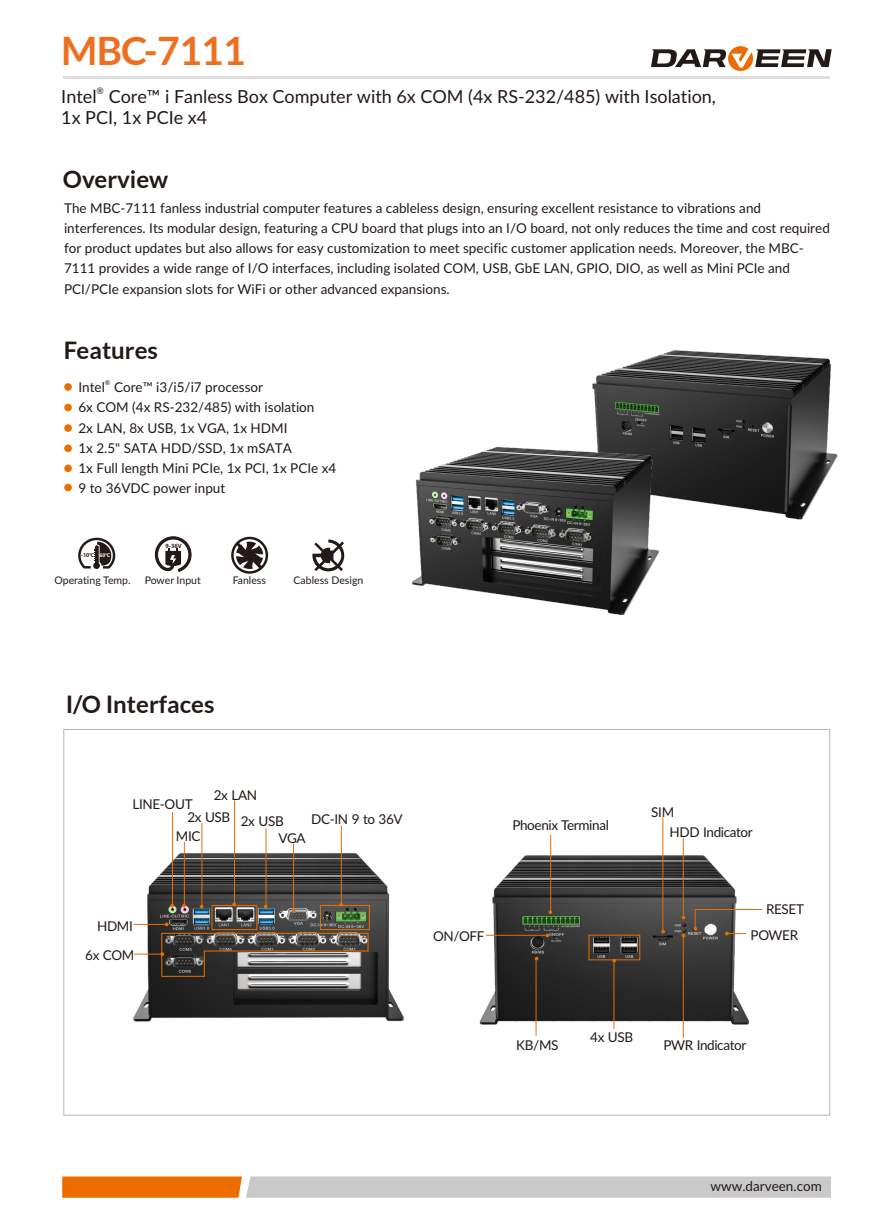
<style>
.page{position:relative;width:893px;height:1212px;background:#fff}
.page>*{position:absolute;margin:0;border:0;box-sizing:border-box;transform-origin:0 0}
.t1{font:700 39px "Lato";letter-spacing:-.02em;color:#ed7020}
.t2{font:700 24px "Lato";color:#231916}
.t3{font:18px/21.6px "Lato";color:#231916}
.t4{font:13.5px/20.2px "Lato";color:#231916}
.t5{font:13.5px "Lato";letter-spacing:-.025em;color:#231916}
.t6{font:10.5px "Lato";color:#231916}
.t7{font:9px "Lato";color:#231916}
.t8{font:6.75px "Lato";color:#231916}
.t9{font:700 5.55px "Microsoft Ya Hei";color:#231916}
.t10{font:700 5.1px "Microsoft Ya Hei";color:#231916}
.s1{font-size:4.8px;color:#fff}
</style>
<div class="page">
<img style="left:479px;top:819px;width:271px;height:219px">
<img style="left:133px;top:816px;width:271px;height:206px">
<img style="left:592px;top:350px;width:246px;height:170px">
<img style="left:411px;top:414px;width:311px;height:201px">
<hr style="left:63px;top:77px;width:767px;height:2px;background:#dcdddd">
<div style="left:64px;top:383px;width:8px;height:8px;background:#ed6c00;border-radius:50%"></div>
<div style="left:64px;top:404px;width:8px;height:7px;background:#ed6c00;border-radius:50%"></div>
<div style="left:64px;top:424px;width:8px;height:8px;background:#ed6c00;border-radius:50%"></div>
<div style="left:64px;top:444px;width:8px;height:8px;background:#ed6c00;border-radius:50%"></div>
<div style="left:64px;top:464px;width:8px;height:8px;background:#ed6c00;border-radius:50%"></div>
<svg style="left:62px;top:1176px;width:769px;height:22px;background:#d3b69f"></svg>
<svg style="left:651px;top:46px;width:181px;height:25px"></svg>
<svg style="left:78px;top:538px;width:37px;height:31px"></svg>
<div style="left:93px;top:562px;width:7px;height:7px;background:#231916;border-radius:50%"></div>
<svg style="left:154px;top:536px;width:38px;height:36px"></svg>
<svg style="left:231px;top:537px;width:37px;height:37px"></svg>
<svg style="left:312px;top:539px;width:33px;height:32px"></svg>
<hr style="left:172px;top:812px;width:1px;height:95px;background:#ed6c00">
<hr style="left:266px;top:828px;width:1px;height:80px;background:#ed6c00">
<hr style="left:234px;top:800px;width:1px;height:104px;background:#ed6c00">
<svg style="left:292px;top:909px;width:4px;height:4px"></svg>
<hr style="left:293px;top:843px;width:1px;height:69px;background:#ed6c00">
<hr style="left:184px;top:842px;width:1px;height:65px;background:#ed6c00">
<hr style="left:341px;top:826px;width:1px;height:78px;background:#ed6c00">
<hr style="left:683px;top:936px;width:1px;height:102px;background:#ed6c00">
<hr style="left:683px;top:838px;width:1px;height:79px;background:#ed6c00">
<svg style="left:693px;top:909px;width:70px;height:26px"></svg>
<hr style="left:662px;top:817px;width:1px;height:113px;background:#ed6c00">
<svg style="left:661px;top:930px;width:4px;height:3px"></svg>
<hr style="left:613px;top:962px;width:1px;height:67px;background:#ed6c00">
<hr style="left:486px;top:935px;width:62px;height:1px;background:#ed6c00">
<hr style="left:536px;top:959px;width:1px;height:77px;background:#ed6c00">
<div style="left:64px;top:484px;width:8px;height:7px;background:#ed6c00;border-radius:50%"></div>
<hr style="left:550px;top:834px;width:1px;height:79px;background:#ed6c00">
<svg style="left:548px;top:910px;width:4px;height:4px"></svg>
<svg style="left:134px;top:932px;width:235px;height:45px;background:#6c665f"></svg>
<div style="left:320px;top:905px;width:50px;height:25px;border:1px solid #ed6c00"></div>
<div style="left:212px;top:905px;width:45px;height:25px;border:1px solid #ed6c00"></div>
<hr style="left:201px;top:823px;width:1px;height:85px;background:#ed6c00">
<svg style="left:165px;top:922px;width:4px;height:4px"></svg>
<hr style="left:134px;top:924px;width:32px;height:1px;background:#ed6c00">
<h1 class="t1" style="left:61px;top:34px;width:186px">MBC-7111</h1>
<p class="t7" style="left:97px;top:86px;width:9px">®</p>
<h3 class="t3" style="left:61px;top:86px;width:656px">Intel Core™ i Fanless Box Computer with 6x COM (4x RS-232/485) with Isolation,<br>1x PCI, 1x PCIe x4</h3>
<h2 class="t2" style="left:63px;top:168px;width:107px">Overview</h2>
<p class="t4" style="left:64px;top:198px;width:767px">The MBC-7111 fanless industrial computer features a cableless design, ensuring excellent resistance to vibrations and interferences. Its modular design, featuring a CPU board that plugs into an I/O board, not only reduces the time and cost required for product updates but also allows for easy customization to meet specific customer application needs. Moreover, the MBC-7111 provides a wide range of I/O interfaces, including isolated COM, USB, GbE LAN, GPIO, DIO, as well as Mini PCIe and PCI/PCIe expansion slots for WiFi or other advanced expansions.</p>
<h2 class="t2" style="left:64px;top:339px;width:96px">Features</h2>
<p class="t8" style="left:105px;top:380px;width:7px">®</p>
<p class="t4" style="left:78px;top:378px;width:259px">Intel Core™ i3/i5/i7 processor<br>6x COM (4x RS-232/485) with isolation<br>2x LAN, 8x USB, 1x VGA, 1x HDMI<br>1x 2.5" SATA HDD/SSD, 1x mSATA<br>1x Full length Mini PCIe, 1x PCI, 1x PCIe x4<br>9 to 36VDC power input</p>
<p class="t10" style="left:81px;top:553px;width:31px">-10℃ <span class="s1">60℃</span></p>
<p class="t9" style="left:165px;top:543px;width:18px">9-36V</p>
<p class="t6" style="left:55px;top:575px;width:78px">Operating Temp.</p>
<p class="t6" style="left:145px;top:575px;width:58px">Power Input</p>
<p class="t6" style="left:233px;top:575px;width:35px">Fanless</p>
<p class="t6" style="left:294px;top:575px;width:71px">Cabless Design</p>
<h2 class="t2" style="left:66px;top:693px;width:150px">I/O Interfaces</h2>
<p class="t4" style="left:133px;top:795px;width:62px">LINE-OUT</p>
<p class="t4" style="left:214px;top:786px;width:45px">2x LAN</p>
<p class="t4" style="left:187px;top:807px;width:44px">2x USB</p>
<p class="t4" style="left:241px;top:812px;width:44px">2x USB</p>
<p class="t4" style="left:311px;top:809px;width:93px">DC-IN 9 to 36V</p>
<p class="t4" style="left:97px;top:916px;width:37px">HDMI</p>
<p class="t4" style="left:85px;top:945px;width:51px">6x COM</p>
<p class="t4" style="left:176px;top:827px;width:26px">MIC</p>
<p class="t4" style="left:278px;top:829px;width:29px">VGA</p>
<p class="t5" style="left:512px;top:819px;width:98px">Phoenix Terminal</p>
<p class="t4" style="left:433px;top:926px;width:53px">ON/OFF</p>
<p class="t4" style="left:651px;top:803px;width:24px">SIM</p>
<p class="t5" style="left:670px;top:826px;width:85px">HDD Indicator</p>
<p class="t4" style="left:766px;top:899px;width:39px">RESET</p>
<p class="t4" style="left:751px;top:925px;width:49px">POWER</p>
<p class="t4" style="left:516px;top:1036px;width:44px">KB/MS</p>
<p class="t4" style="left:590px;top:1027px;width:44px">4x USB</p>
<p class="t5" style="left:663px;top:1039px;width:84px">PWR Indicator</p>
<p class="t4" style="left:710px;top:1177px;width:113px">www.darveen.com</p>
</div>
